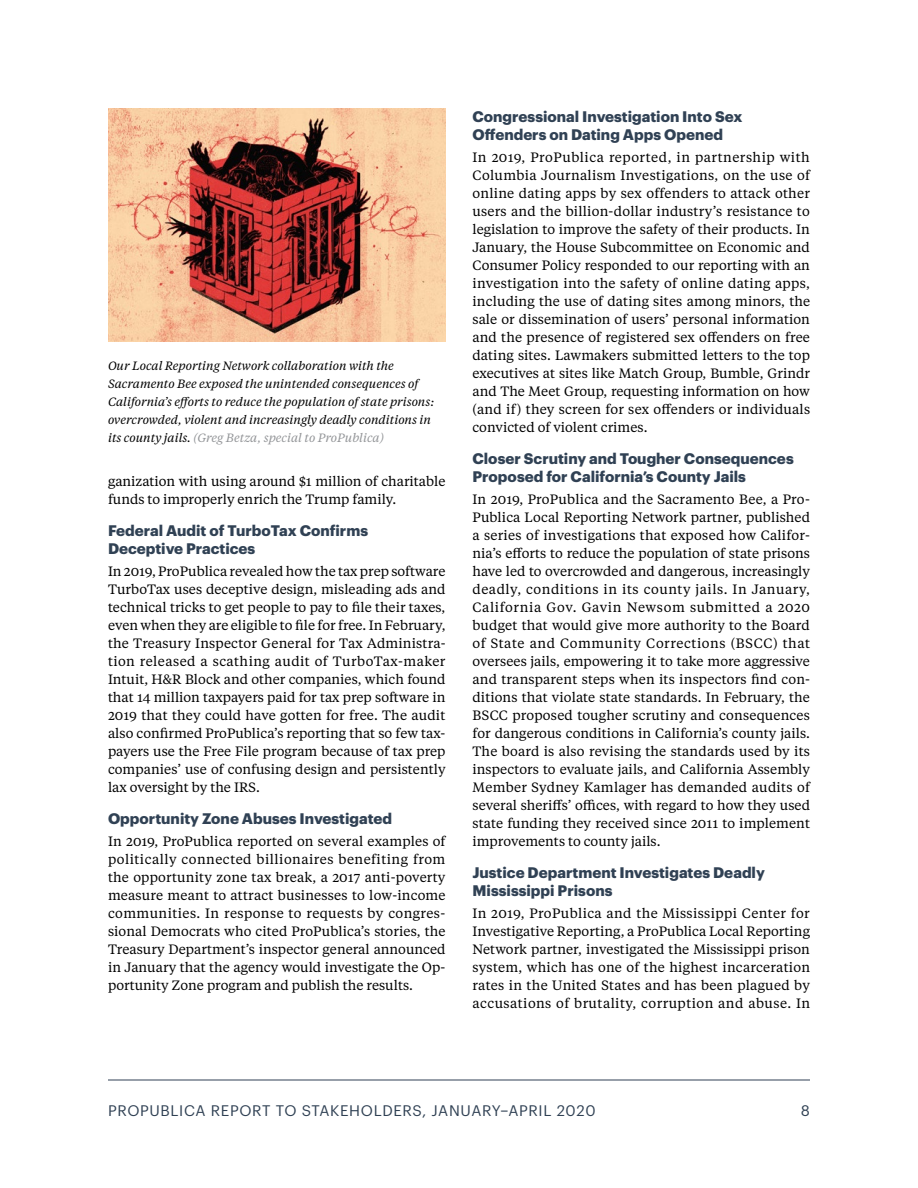
<style>
.page{position:relative;width:918px;height:1188px;background:#fff}
.page>*{position:absolute;margin:0;border:0;box-sizing:border-box;transform-origin:0 0}
.t1{font:700 15px/18px "Graphik";color:#304154}
.t2{font:15px "Graphik";letter-spacing:.045em;color:#304154}
.t3{font:13.5px/18px "Tiempos Text";color:#000;text-align:justify}
.t4{font:italic 12px/18px "Tiempos Text";color:#000}
.s1{color:#939598}
</style>
<div class="page">
<hr style="left:108px;top:1080px;width:702px;height:1px;background:#304154">
<img style="left:108px;top:108px;width:338px;height:234px">
<p class="t4" style="left:108px;top:356px;width:328px">Our Local Reporting Network collaboration with the Sacramento Bee exposed the unintended consequences of California’s efforts to reduce the population of state prisons: overcrowded, violent and increasingly deadly conditions in its county jails. <span class="s1">(Greg Betza, special to ProPublica)</span></p>
<p class="t3" style="left:108px;top:472px;width:339px">ganization with using around $1 million of charitable funds to improperly enrich the Trump family.</p>
<p class="t1" style="left:108px;top:520px;width:262px">Federal Audit of TurboTax Confirms<br>Deceptive Practices</p>
<p class="t3" style="left:108px;top:562px;width:339px">In 2019, ProPublica revealed how the tax prep software TurboTax uses deceptive design, misleading ads and technical tricks to get people to pay to file their taxes, even when they are eligible to file for free. In February, the Treasury Inspector General for Tax Administra&shy;tion released a scathing audit of TurboTax-maker Intuit, H&amp;R Block and other companies, which found that 14 million taxpayers paid for tax prep software in 2019 that they could have gotten for free. The audit also confirmed ProPublica’s reporting that so few tax&shy;payers use the Free File program because of tax prep companies’ use of confusing design and persistently lax oversight by the IRS.</p>
<p class="t1" style="left:108px;top:808px;width:286px">Opportunity Zone Abuses Investigated</p>
<p class="t3" style="left:108px;top:832px;width:339px">In 2019, ProPublica reported on several examples of politically connected billionaires benefiting from the opportunity zone tax break, a 2017 anti-poverty measure meant to attract businesses to low-income communities. In response to requests by congres&shy;sional Democrats who cited ProPublica’s stories, the Treasury Department’s inspector general announced in January that the agency would investigate the Op&shy;portunity Zone program and publish the results.</p>
<p class="t1" style="left:472px;top:106px;width:271px">Congressional Investigation Into Sex<br>Offenders on Dating Apps Opened</p>
<p class="t3" style="left:472px;top:148px;width:339px">In 2019, ProPublica reported, in partnership with Columbia Journalism Investigations, on the use of online dating apps by sex offenders to attack other users and the billion-dollar industry’s resistance to legislation to improve the safety of their products. In January, the House Subcommittee on Economic and Consumer Policy responded to our reporting with an investigation into the safety of online dating apps, including the use of dating sites among minors, the sale or dissemination of users’ personal information and the presence of registered sex offenders on free dating sites. Lawmakers submitted letters to the top executives at sites like Match Group, Bumble, Grindr and The Meet Group, requesting information on how (and if) they screen for sex offenders or individuals convicted of violent crimes.</p>
<p class="t1" style="left:472px;top:448px;width:323px">Closer Scrutiny and Tougher Consequences<br>Proposed for California’s County Jails</p>
<p class="t3" style="left:472px;top:490px;width:339px">In 2019, ProPublica and the Sacramento Bee, a Pro-Publica Local Reporting Network partner, published a series of investigations that exposed how Califor&shy;nia’s efforts to reduce the population of state prisons have led to overcrowded and dangerous, increasingly deadly, conditions in its county jails. In January, California Gov. Gavin Newsom submitted a 2020 budget that would give more authority to the Board of State and Community Corrections (BSCC) that oversees jails, empowering it to take more aggressive and transparent steps when its inspectors find con&shy;ditions that violate state standards. In February, the BSCC proposed tougher scrutiny and consequences for dangerous conditions in California’s county jails.<br>The board is also revising the standards used by its inspectors to evaluate jails, and California Assembly Member Sydney Kamlager has demanded audits of several sheriffs’ offices, with regard to how they used state funding they received since 2011 to implement improvements to county jails.</p>
<p class="t1" style="left:472px;top:862px;width:294px">Justice Department Investigates Deadly<br>Mississippi Prisons</p>
<p class="t3" style="left:472px;top:904px;width:339px">In 2019, ProPublica and the Mississippi Center for Investigative Reporting, a ProPublica Local Reporting Network partner, investigated the Mississippi prison system, which has one of the highest incarceration rates in the United States and has been plagued by accusations of brutality, corruption and abuse. In</p>
<p class="t2" style="left:108px;top:1099px;width:489px">PROPUBLICA REPORT TO STAKEHOLDERS, JANUARY–APRIL 2020</p>
<p class="t2" style="left:801px;top:1099px;width:11px">8</p>
</div>
